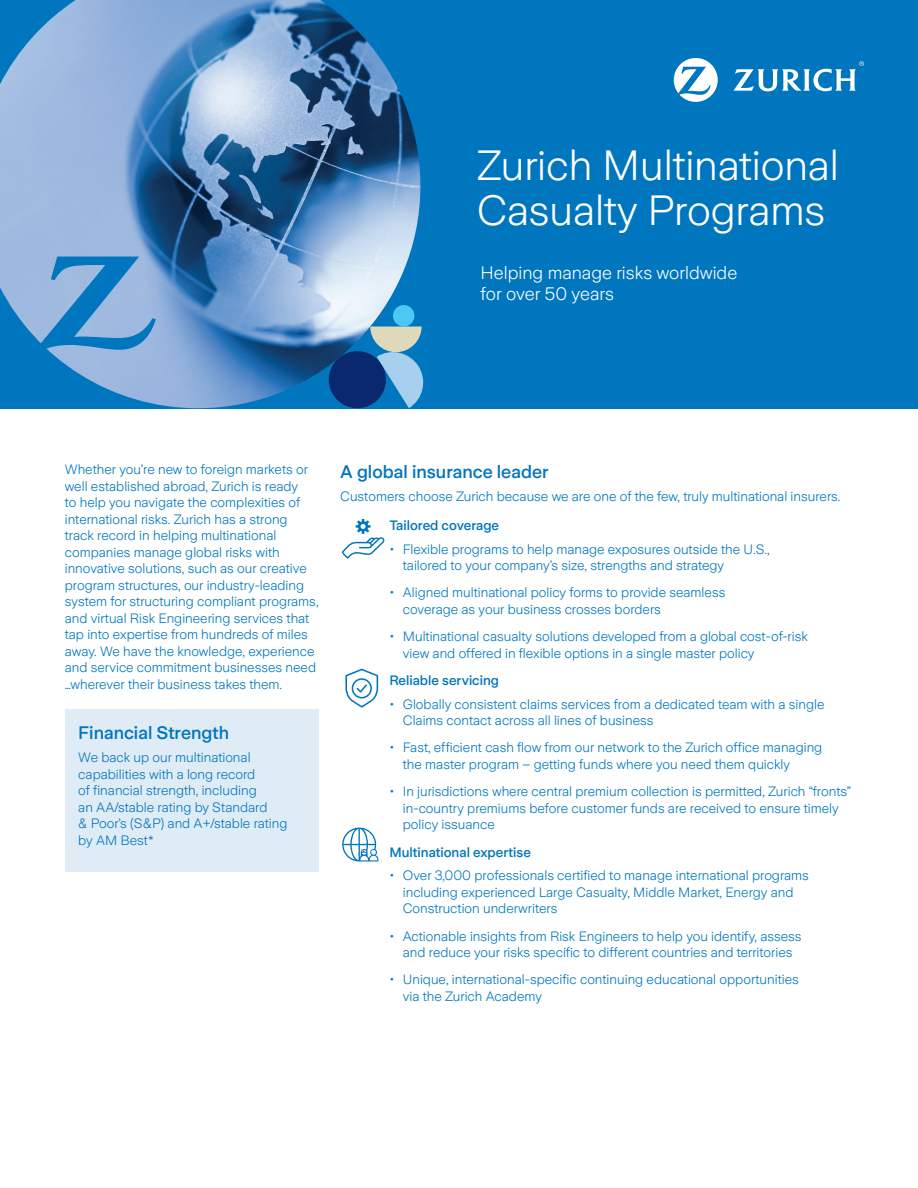
<style>
.page{position:relative;width:918px;height:1188px;background:#fff}
.page>*{position:absolute;margin:0;border:0;box-sizing:border-box;transform-origin:0 0}
._7A{font:300 42px/45px "Zurich Sans";letter-spacing:-.005em;color:#fff}
._7A-2{font:300 18px/21px "Zurich Sans";color:#fff}
._6A{font:500 18px "Zurich Sans";color:#0076be}
._5A{font:500 18px "Zurich Sans";color:#0076be}
._7A-3{font:300 13.5px/16.5px "Zurich Sans";color:#0076be}
._6A-2{font:500 13.5px "Zurich Sans";color:#0076be}
</style>
<div class="page">
<div style="left:0;top:0;width:918px;height:408px;background:#0076be"></div>
<img style="left:0;top:0;width:420px;height:408px">
<svg style="left:40px;top:257px;width:116px;height:93px"></svg>
<div style="left:329px;top:351px;width:57px;height:57px;background:#09286d;border-radius:50%"></div>
<svg style="left:370px;top:327px;width:54px;height:81px"></svg>
<div style="left:393px;top:305px;width:21px;height:22px;background:#49c9f4;border-radius:50%"></div>
<svg style="left:674px;top:58px;width:44px;height:44px"></svg>
<svg style="left:733px;top:61px;width:131px;height:30px"></svg>
<div style="left:65px;top:710px;width:254px;height:162px;background:#e0ecf5"></div>
<svg style="left:342px;top:519px;width:42px;height:40px"></svg>
<svg style="left:345px;top:669px;width:33px;height:39px"></svg>
<svg style="left:342px;top:827px;width:36px;height:34px"></svg>
<p class="_7A" style="left:477px;top:144px;width:364px">Zurich Multinational<br>Casualty Programs</p>
<p class="_7A-2" style="left:481px;top:263px;width:258px">Helping manage risks worldwide for over 50 years</p>
<p class="_7A-3" style="left:65px;top:461px;width:255px">Whether you’re new to foreign markets or well established abroad, Zurich is ready<br>to help you navigate the complexities of international risks. Zurich has a strong track record in helping multinational companies manage global risks with innovative solutions, such as our creative program structures, our industry-leading system for structuring compliant programs, and virtual Risk Engineering services that tap into expertise from hundreds of miles away. We have the knowledge, experience and service commitment businesses need …wherever their business takes them.</p>
<p class="_6A" style="left:340px;top:462px;width:210px">A global insurance leader</p>
<p class="_7A-3" style="left:340px;top:489px;width:502px">Customers choose Zurich because we are one of the few, truly multinational insurers.</p>
<p class="_6A-2" style="left:389px;top:518px;width:111px">Tailored coverage</p>
<p class="_7A-3" style="left:403px;top:541px;width:368px;text-indent:-14px">• Flexible programs to help manage exposures outside the U.S., tailored to your company’s size, strengths and strategy</p>
<p class="_7A-3" style="left:403px;top:585px;width:324px;text-indent:-14px">• Aligned multinational policy forms to provide seamless coverage as your business crosses borders</p>
<p class="_7A-3" style="left:403px;top:628px;width:407px;text-indent:-14px">• Multinational casualty solutions developed from a global cost-of-risk view and offered in flexible options in a single master policy</p>
<p class="_6A-2" style="left:389px;top:673px;width:111px">Reliable servicing</p>
<p class="_7A-3" style="left:403px;top:696px;width:423px;text-indent:-14px">• Globally consistent claims services from a dedicated team with a single<br>Claims contact across all lines of business</p>
<p class="_7A-3" style="left:403px;top:740px;width:421px;text-indent:-14px">• Fast, efficient cash flow from our network to the Zurich office managing the master program – getting funds where you need them quickly</p>
<p class="_7A-3" style="left:403px;top:784px;width:450px;text-indent:-14px">• In jurisdictions where central premium collection is permitted, Zurich “fronts” in-country premiums before customer funds are received to ensure timely policy issuance</p>
<p class="_6A-2" style="left:389px;top:845px;width:143px">Multinational expertise</p>
<p class="_7A-3" style="left:403px;top:868px;width:408px;text-indent:-14px">• Over 3,000 professionals certified to manage international programs including experienced Large Casualty, Middle Market, Energy and<br>Construction underwriters</p>
<p class="_7A-3" style="left:389px;top:928px;width:414px;text-align:center">• Actionable insights from Risk Engineers to help you identify, assess and reduce your risks specific to different countries and territories</p>
<p class="_7A-3" style="left:403px;top:972px;width:398px;text-indent:-14px">• Unique, international-specific continuing educational opportunities via the Zurich Academy</p>
<p class="_5A" style="left:78px;top:723px;width:152px">Financial Strength</p>
<p class="_7A-3" style="left:78px;top:750px;width:211px">We back up our multinational capabilities with a long record<br>of financial strength, including<br>an AA/stable rating by Standard<br>&amp; Poor’s (S&amp;P) and A+/stable rating by AM Best*</p>
</div>
